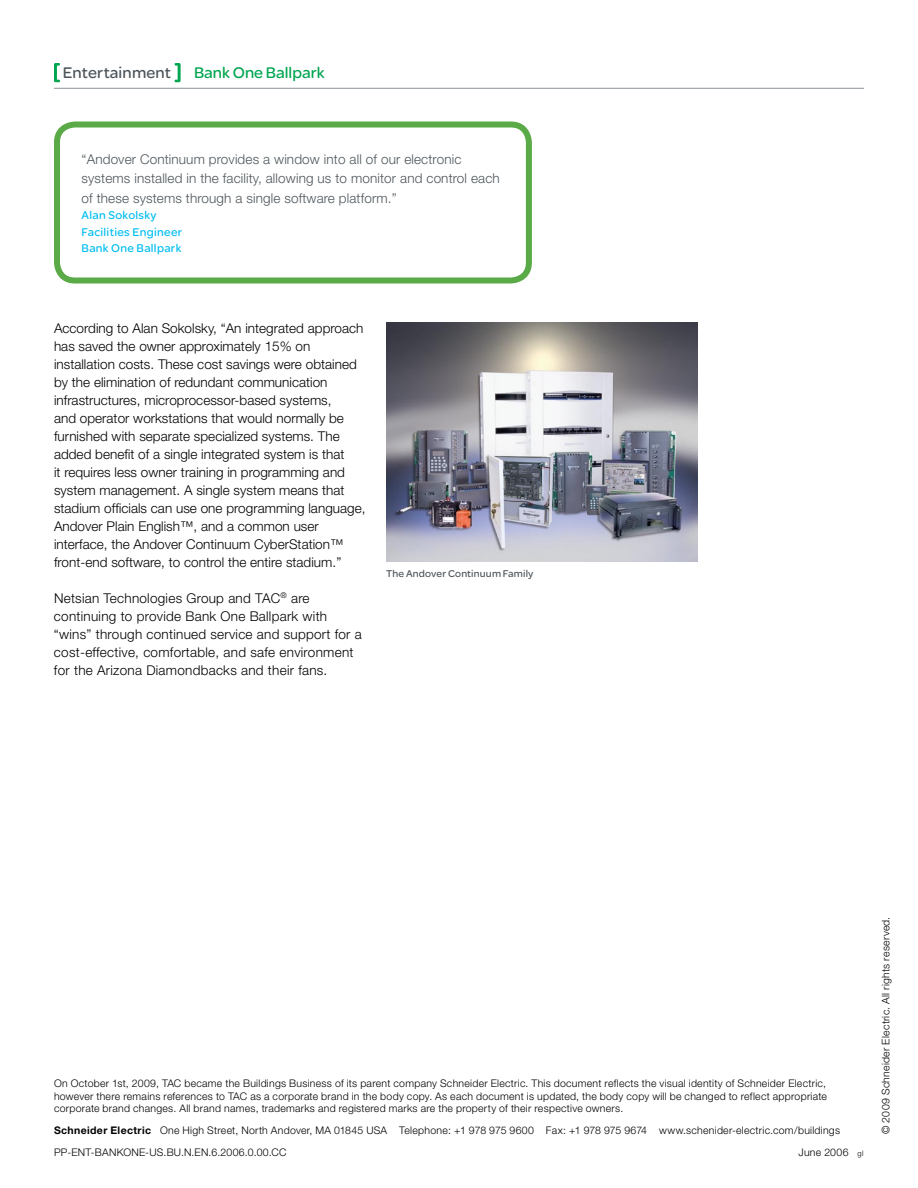
<style>
.page{position:relative;width:918px;height:1188px;background:#fff}
.page>*{position:absolute;margin:0;border:0;box-sizing:border-box;transform-origin:0 0}
.t1{font:16.5px "SE Optimist";color:#00a651}
.t2{font:16.5px "SE Optimist";letter-spacing:.01em;color:#4d555b}
.t3{font:300 13.5px/18px "Helvetica Neue";letter-spacing:.005em;color:#000}
.t4{font:300 13.5px/19.5px "Helvetica Neue";letter-spacing:.01em;color:#4d555b}
.t5{font:12px/16.5px "SE Optimist";letter-spacing:.025em;color:#00bdf2}
.t6{font:300 10.5px/12.8px "Helvetica Neue";letter-spacing:.025em;color:#000;text-align:justify}
.t7{font:10.5px "SE Optimist";letter-spacing:.015em;color:#4d555b}
.s1{font-weight:700}
.s2{font-size:7.5px}
</style>
<div class="page">
<hr style="left:54px;top:88px;width:810px;height:1px;background:#979ea4">
<div style="left:54px;top:122px;width:478px;height:162px;border:6px solid #5aaa47;border-radius:18px"></div>
<svg style="left:175px;top:63px;width:6px;height:19px"></svg>
<svg style="left:54px;top:63px;width:6px;height:19px"></svg>
<img style="left:386px;top:322px;width:312px;height:240px">
<p class="t2" style="left:63px;top:61px;width:110px">Entertainment</p>
<p class="t1" style="left:194px;top:61px;width:132px">Bank One Ballpark</p>
<p class="t4" style="left:82px;top:149px;width:420px">“Andover Continuum provides a window into all of our electronic systems installed in the facility, allowing us to monitor and control each of these systems through a single software platform.”</p>
<p class="t5" style="left:82px;top:207px;width:102px">Alan Sokolsky<br>Facilities Engineer<br>Bank One Ballpark</p>
<p class="t3" style="left:54px;top:319px;width:313px">According to Alan Sokolsky, “An integrated approach has saved the owner approximately 15% on installation costs. These cost savings were obtained by the elimination of redundant communication infrastructures, microprocessor-based systems,<br>and operator workstations that would normally be furnished with separate specialized systems. The added benefit of a single integrated system is that<br>it requires less owner training in programming and system management. A single system means that stadium officials can use one programming language, Andover Plain English™, and a common user interface, the Andover Continuum CyberStation™ front-end software, to control the entire stadium.”</p>
<p class="t3" style="left:54px;top:589px;width:309px">Netsian Technologies Group and TAC<sup>®</sup> are continuing to provide Bank One Ballpark with “wins” through continued service and support for a cost-effective, comfortable, and safe environment for the Arizona Diamondbacks and their fans.</p>
<p class="t7" style="left:386px;top:566px;width:149px">The Andover Continuum Family</p>
<p class="t6" style="left:54px;top:1076px;width:775px">On October 1st, 2009, TAC became the Buildings Business of its parent company Schneider Electric. This document reflects the visual identity of Schneider Electric, however there remains references to TAC as a corporate brand in the body copy. As each document is updated, the body copy will be changed to reflect appropriate corporate brand changes. All brand names, trademarks and registered marks are the property of their respective owners.</p>
<p class="t6" style="left:54px;top:1124px;width:788px"><span class="s1">Schneider Electric</span> One High Street, North Andover, MA 01845 USA Telephone: +1 978 975 9600 Fax: +1 978 975 9674 www.schenider-electric.com/buildings</p>
<p class="t6" style="left:54px;top:1145px;width:234px">PP-ENT-BANKONE-US.BU.N.EN.6.2006.0.00.CC</p>
<p class="t6" style="left:799px;top:1145px;width:66px">June 2006 <span class="s2">gl</span></p>
<p class="t6" style="left:879px;top:1134px;width:219px;rotate:-90deg">© 2009 Schneider Electric. All rights reserved.</p>
</div>
